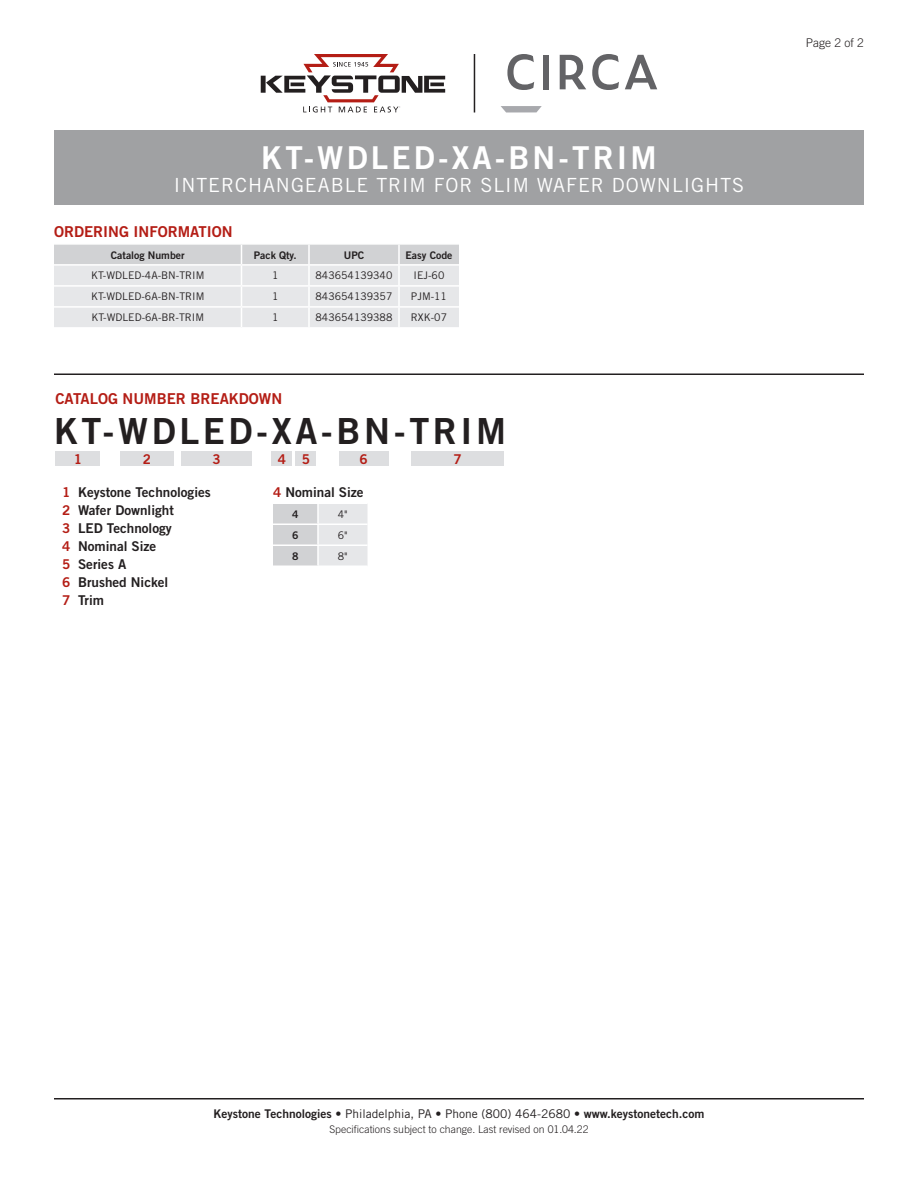
<style>
.page{position:relative;width:918px;height:1188px;background:#fff}
.page>*{position:absolute;margin:0;border:0;box-sizing:border-box;transform-origin:0 0}
.CatalogNumber{font:36px "Trade Gothic Bold Two";letter-spacing:.1em;color:#231f20}
.t1{font:31.5px "Trade Gothic Bold Two";letter-spacing:.1em;color:#fff}
.SubTitle{font:19.5px "Trade Gothic";letter-spacing:.05em;color:#fff}
.Heading_01{font:15px "Trade Gothic Bold Two";color:#b41d15}
.Catalog_Key{font:13.5px "Trade Gothic Bold Two";color:#231f20}
.Catalog_Key_Table_He{font:13.5px "Trade Gothic Bold Two";color:#231f20}
.Catalog_BarNumber{font:13.5px "Trade Gothic Bold Two";color:#b41d15}
.t2{font:12px "Trade Gothic Bold Two";color:#231f20}
.Page{font:300 12px "Trade Gothic";color:#231f20}
.Table_Text{font:10.5px "Trade Gothic";color:#231f20}
.Rev{font:300 10.5px "Trade Gothic";color:#231f20}
.Table_Header{font:10.5px "Trade Gothic Bold Two";color:#231f20}
.Table_Text-2{font:10.5px "Trade Gothic Bold Two";color:#231f20}
.s1{color:#b41d15}
.s2{font-family:"Trade Gothic"}
</style>
<div class="page">
<hr style="left:54px;top:1098px;width:810px;height:2px;background:#231f20">
<hr style="left:54px;top:374px;width:810px;height:1px;background:#231f20">
<div style="left:56px;top:452px;width:44px;height:14px;background:#dddee0"></div>
<div style="left:120px;top:452px;width:54px;height:14px;background:#dddee0"></div>
<div style="left:272px;top:452px;width:20px;height:14px;background:#dddee0"></div>
<div style="left:296px;top:452px;width:20px;height:14px;background:#dddee0"></div>
<div style="left:182px;top:452px;width:70px;height:14px;background:#dddee0"></div>
<div style="left:339px;top:452px;width:49px;height:14px;background:#dddee0"></div>
<div style="left:411px;top:452px;width:93px;height:14px;background:#dddee0"></div>
<svg style="left:54px;top:244px;width:405px;height:83px;background:#e2e3e5"></svg>
<svg style="left:273px;top:504px;width:95px;height:62px;background:#dddedf"></svg>
<hr style="left:317px;top:504px;width:2px;height:20px;background:#fff">
<hr style="left:317px;top:525px;width:2px;height:20px;background:#fff">
<hr style="left:317px;top:546px;width:2px;height:20px;background:#fff">
<hr style="left:273px;top:524px;width:45px;height:1px;background:#fff">
<hr style="left:318px;top:524px;width:50px;height:1px;background:#fff">
<hr style="left:273px;top:545px;width:45px;height:1px;background:#fff">
<hr style="left:318px;top:545px;width:50px;height:1px;background:#fff">
<div style="left:54px;top:130px;width:810px;height:75px;background:#a0a1a3"></div>
<hr style="left:474px;top:54px;width:1px;height:58px;background:#231f20">
<svg style="left:261px;top:54px;width:184px;height:58px"></svg>
<svg style="left:507px;top:54px;width:27px;height:36px"></svg>
<div style="left:543px;top:55px;width:6px;height:34px;background:#636366"></div>
<svg style="left:560px;top:55px;width:26px;height:34px"></svg>
<svg style="left:592px;top:54px;width:27px;height:36px"></svg>
<svg style="left:625px;top:55px;width:32px;height:34px"></svg>
<svg style="left:501px;top:106px;width:41px;height:6px"></svg>
<p class="t1" style="left:261px;top:138px;width:397px">KT-WDLED-XA-BN-TRIM</p>
<p class="SubTitle" style="left:174px;top:173px;width:572px">INTERCHANGEABLE TRIM FOR SLIM WAFER DOWNLIGHTS</p>
<p class="Heading_01" style="left:54px;top:222px;width:180px">ORDERING INFORMATION</p>
<p class="Table_Header" style="left:111px;top:248px;width:75px">Catalog Number</p>
<p class="Table_Header" style="left:254px;top:248px;width:44px">Pack Qty.</p>
<p class="Table_Header" style="left:344px;top:248px;width:22px">UPC</p>
<p class="Table_Header" style="left:406px;top:248px;width:48px">Easy Code</p>
<p class="Table_Text" style="left:91px;top:269px;width:115px">KT-WDLED-4A-BN-TRIM</p>
<p class="Table_Text" style="left:272px;top:269px;width:8px">1</p>
<p class="Table_Text" style="left:316px;top:269px;width:78px">843654139340</p>
<p class="Table_Text" style="left:414px;top:269px;width:32px">IEJ-60</p>
<p class="Table_Text" style="left:91px;top:290px;width:115px">KT-WDLED-6A-BN-TRIM</p>
<p class="Table_Text" style="left:272px;top:290px;width:8px">1</p>
<p class="Table_Text" style="left:316px;top:290px;width:78px">843654139357</p>
<p class="Table_Text" style="left:411px;top:290px;width:38px">PJM-11</p>
<p class="Table_Text" style="left:91px;top:311px;width:114px">KT-WDLED-6A-BR-TRIM</p>
<p class="Table_Text" style="left:272px;top:311px;width:8px">1</p>
<p class="Table_Text" style="left:316px;top:311px;width:78px">843654139388</p>
<p class="Table_Text" style="left:411px;top:311px;width:38px">RXK-07</p>
<p class="Heading_01" style="left:56px;top:389px;width:228px">CATALOG NUMBER BREAKDOWN</p>
<p class="CatalogNumber" style="left:54px;top:409px;width:454px">KT-WDLED-XA-BN-TRIM</p>
<p class="Catalog_BarNumber" style="left:74px;top:451px;width:10px">1</p>
<p class="Catalog_BarNumber" style="left:143px;top:451px;width:10px">2</p>
<p class="Catalog_BarNumber" style="left:213px;top:451px;width:10px">3</p>
<p class="Catalog_BarNumber" style="left:278px;top:451px;width:10px">4</p>
<p class="Catalog_BarNumber" style="left:302px;top:451px;width:10px">5</p>
<p class="Catalog_BarNumber" style="left:360px;top:451px;width:10px">6</p>
<p class="Catalog_BarNumber" style="left:453px;top:451px;width:10px">7</p>
<p class="Catalog_Key" style="left:62px;top:484px;width:150px"><span class="s1">1</span> Keystone Technologies</p>
<p class="Catalog_Key" style="left:62px;top:502px;width:113px"><span class="s1">2</span> Wafer Downlight</p>
<p class="Catalog_Key" style="left:62px;top:520px;width:111px"><span class="s1">3</span> LED Technology</p>
<p class="Catalog_Key" style="left:62px;top:538px;width:96px"><span class="s1">4</span> Nominal Size</p>
<p class="Catalog_Key" style="left:62px;top:556px;width:66px"><span class="s1">5</span> Series A</p>
<p class="Catalog_Key" style="left:62px;top:574px;width:108px"><span class="s1">6</span> Brushed Nickel</p>
<p class="Catalog_Key" style="left:62px;top:592px;width:43px"><span class="s1">7</span> Trim</p>
<p class="Catalog_Key_Table_He" style="left:273px;top:484px;width:92px"><span class="s1">4</span> Nominal Size</p>
<p class="Table_Text-2" style="left:292px;top:508px;width:8px">4</p>
<p class="Table_Text" style="left:338px;top:508px;width:11px">4"</p>
<p class="Table_Text-2" style="left:292px;top:529px;width:8px">6</p>
<p class="Table_Text" style="left:338px;top:529px;width:11px">6"</p>
<p class="Table_Text-2" style="left:292px;top:550px;width:8px">8</p>
<p class="Table_Text" style="left:338px;top:550px;width:11px">8"</p>
<p class="Page" style="left:806px;top:36px;width:60px">Page 2 of 2</p>
<p class="t2" style="left:214px;top:1106px;width:492px">Keystone Technologies <span class="s2">• Philadelphia, PA • Phone (800) 464-2680 •</span> www.keystonetech.com</p>
<p class="Rev" style="left:329px;top:1123px;width:261px">Specifications subject to change. Last revised on 01.04.22</p>
</div>
